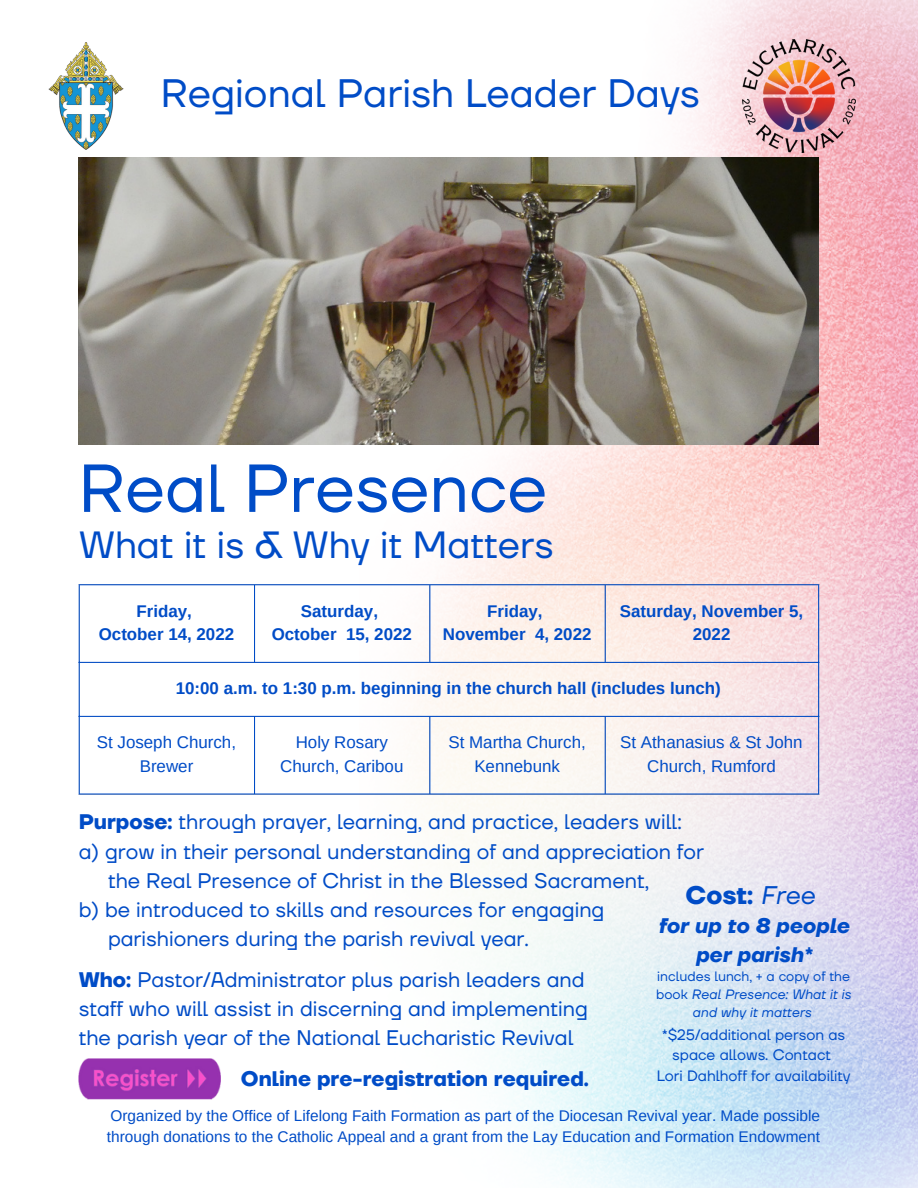
<style>
.page{position:relative;width:918px;height:1188px;background:#fff}
.page>*{position:absolute;margin:0;border:0;box-sizing:border-box;transform-origin:0 0}
.t1{font:67.8px "TT Firs Neue";color:#004cc7}
.t2{font:39.45px "TT Firs Neue";color:#004cc7}
.t3{font:37.8px "TT Firs Neue";color:#004cc7}
.t4{font:700 25.35px "TT Firs Neue";color:#004cc7}
.t5{font:21px/29.2px "TT Firs Neue";color:#004cc7}
.t6{font:700 21px "TT Firs Neue";color:#004cc7}
.t7{font:italic 700 21px/29.2px "TT Firs Neue";color:#004cc7;text-align:center}
.t8{font:700 16.95px/23.2px "Arimo";color:#004cc7;text-align:center}
.t9{font:16.95px/23.2px "Arimo";color:#004cc7;text-align:center}
.t10{font:15.45px/21.3px "Arimo";color:#004cc7}
.t11{font:15px/20.2px "TT Firs Neue";color:#004cc7;text-align:center}
.t12{font:italic 13.5px/18px "TT Firs Neue";color:#004cc7;text-align:center}
.s1{font-weight:700}
.s2{font-weight:400;font-style:italic}
.s3{font-style:normal}
</style>
<div class="page">
<img style="left:360px;top:0;width:558px;height:1188px">
<hr style="left:79px;top:585px;width:1px;height:208px;background:#004cc7">
<hr style="left:254px;top:585px;width:1px;height:77px;background:#004cc7">
<hr style="left:254px;top:717px;width:1px;height:76px;background:#004cc7">
<hr style="left:429px;top:585px;width:1px;height:77px;background:#004cc7">
<hr style="left:429px;top:717px;width:1px;height:76px;background:#004cc7">
<hr style="left:605px;top:585px;width:1px;height:77px;background:#004cc7">
<hr style="left:605px;top:717px;width:1px;height:76px;background:#004cc7">
<hr style="left:818px;top:585px;width:1px;height:208px;background:#004cc7">
<hr style="left:79px;top:584px;width:740px;height:1px;background:#004cc7">
<hr style="left:79px;top:662px;width:740px;height:1px;background:#004cc7">
<hr style="left:79px;top:716px;width:740px;height:1px;background:#004cc7">
<hr style="left:79px;top:793px;width:740px;height:2px;background:#004cc7">
<img style="left:79px;top:158px;width:740px;height:286px">
<img style="left:742px;top:39px;width:114px;height:114px">
<img style="left:48px;top:42px;width:76px;height:107px">
<img style="left:79px;top:1058px;width:141px;height:42px">
<h2 class="t2" style="left:161px;top:70px;width:541px">Regional Parish Leader Days</h2>
<h1 class="t1" style="left:79px;top:447px;width:470px">Real Presence</h1>
<h3 class="t3" style="left:79px;top:522px;width:477px">What it is &amp; Why it Matters</h3>
<p class="t8" style="left:99px;top:599px;width:137px">Friday,<br>October 14, 2022</p>
<p class="t8" style="left:272px;top:599px;width:142px">Saturday,<br>October 15, 2022</p>
<p class="t8" style="left:443px;top:599px;width:150px">Friday,<br>November 4, 2022</p>
<p class="t8" style="left:620px;top:599px;width:185px">Saturday, November 5,<br>2022</p>
<p class="t8" style="left:176px;top:677px;width:547px">10:00 a.m. to 1:30 p.m. beginning in the church hall (includes lunch)</p>
<p class="t9" style="left:97px;top:731px;width:141px">St Joseph Church,<br>Brewer</p>
<p class="t9" style="left:280px;top:731px;width:125px">Holy Rosary<br>Church, Caribou</p>
<p class="t9" style="left:449px;top:731px;width:139px">St Martha Church,<br>Kennebunk</p>
<p class="t9" style="left:620px;top:731px;width:184px">St Athanasius &amp; St John<br>Church, Rumford</p>
<p class="t5" style="left:79px;top:808px;width:605px"><span class="s1">Purpose:</span> through prayer, learning, and practice, leaders will:</p>
<p class="t5" style="left:79px;top:838px;width:627px">a) grow in their personal understanding of and appreciation for</p>
<p class="t5" style="left:108px;top:867px;width:543px">the Real Presence of Christ in the Blessed Sacrament,</p>
<p class="t5" style="left:79px;top:896px;width:527px">b) be introduced to skills and resources for engaging</p>
<p class="t5" style="left:108px;top:925px;width:422px">parishioners during the parish revival year.</p>
<p class="t4" style="left:685px;top:880px;width:131px">Cost: <span class="s2">Free</span></p>
<p class="t7" style="left:658px;top:912px;width:193px">for up to 8 people per parish*</p>
<p class="t12" style="left:656px;top:968px;width:196px"><span class="s3">includes lunch, + a copy of the book</span> Real Presence: What it is and why it matters</p>
<p class="t11" style="left:662px;top:1025px;width:185px">*$25/additional person as space allows. Contact</p>
<p class="t5" style="left:79px;top:966px;width:511px"><span class="s1">Who:</span> Pastor/Administrator plus parish leaders and staff who will assist in discerning and implementing the parish year of the National Eucharistic Revival</p>
<p class="t6" style="left:241px;top:1066px;width:350px">Online pre-registration required.</p>
<p class="t11" style="left:657px;top:1066px;width:195px">Lori Dahlhoff for availability</p>
<p class="t10" style="left:107px;top:1105px;width:715px">Organized by the Office of Lifelong Faith Formation as part of the Diocesan Revival year. Made possible through donations to the Catholic Appeal and a grant from the Lay Education and Formation Endowment</p>
</div>
